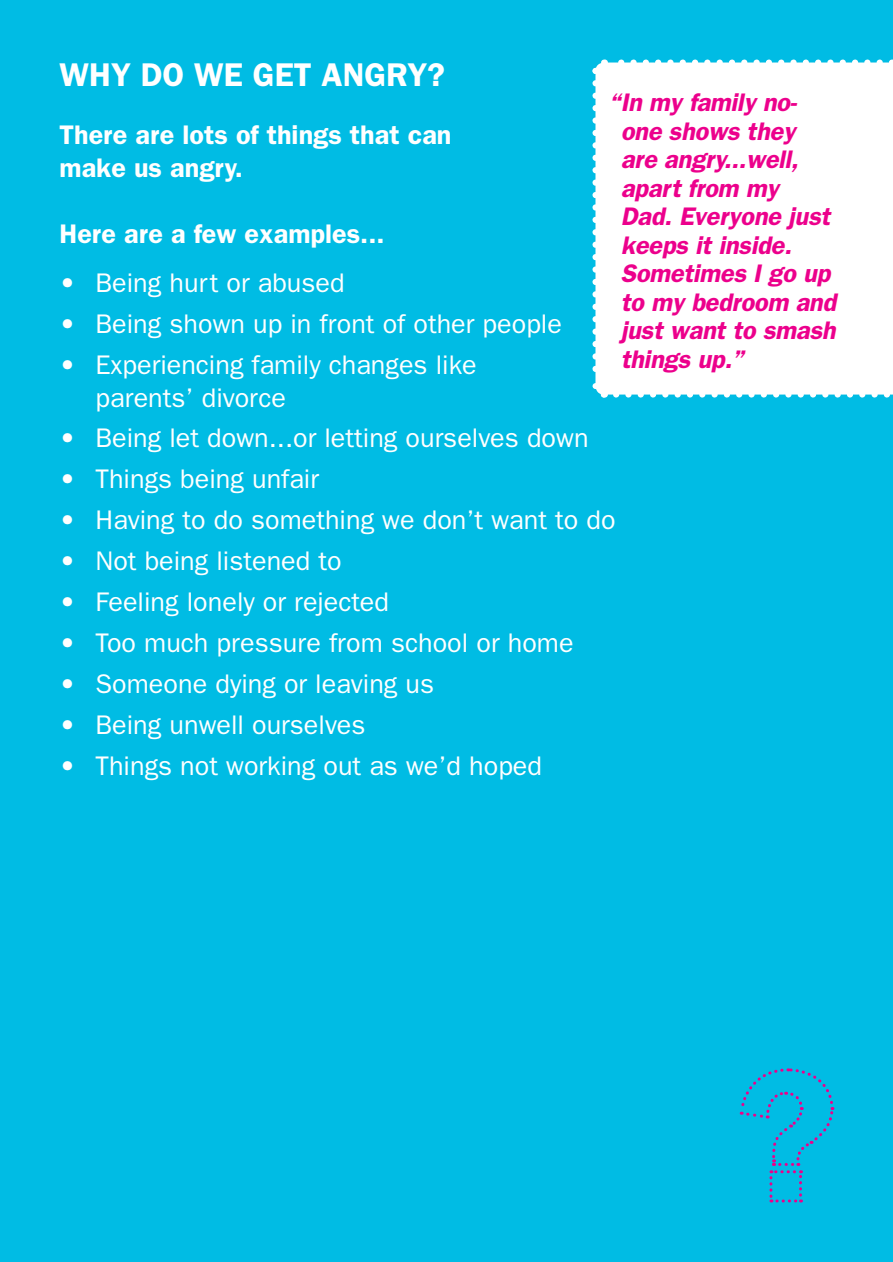
<style>
.page{position:relative;width:893px;height:1262px;background:#00bce4}
.page>*{position:absolute;margin:0;border:0;box-sizing:border-box;transform-origin:0 0}
.t1{font:600 33px "Franklin Gothic";color:#fff}
.t2{font:27px/32.4px "Franklin Gothic";color:#fff}
.t3{font:600 27px/32.4px "Franklin Gothic";color:#fff}
.t4{font:italic 600 25.5px/28.5px "Franklin Gothic";letter-spacing:-.01em;color:#ec008c}
</style>
<div class="page">
<div style="left:595px;top:77px;width:298px;height:318px;background:#fff"></div>
<svg style="left:592px;top:83px;width:18px;height:315px;background:#dbf5fb"></svg>
<svg style="left:616px;top:383px;width:277px;height:15px;background:#d8f4fa"></svg>
<svg style="left:592px;top:59px;width:301px;height:18px;background:#daf5fb"></svg>
<svg style="left:739px;top:1068px;width:96px;height:134px"></svg>
<p class="t1" style="left:60px;top:55px;width:387px">Why do we get angry?</p>
<p class="t3" style="left:60px;top:118px;width:393px">There are lots of things that can make us angry.</p>
<p class="t4" style="left:621px;top:88px;width:217px;text-indent:-12px">“In my family no&shy;one shows they are angry...well, apart from my<br>Dad. Everyone just keeps it inside.<br>Sometimes I go up to my bedroom and just want to smash things up.”</p>
<p class="t3" style="left:60px;top:217px;width:326px">Here are a few examples...</p>
<p class="t2" style="left:60px;top:266px;width:287px">• Being hurt or abused</p>
<p class="t2" style="left:60px;top:307px;width:504px">• Being shown up in front of other people</p>
<p class="t2" style="left:96px;top:348px;width:383px;text-indent:-36px">• Experiencing family changes like parents’ divorce</p>
<p class="t2" style="left:60px;top:421px;width:531px">• Being let down...or letting ourselves down</p>
<p class="t2" style="left:60px;top:462px;width:261px">• Things being unfair</p>
<p class="t2" style="left:60px;top:503px;width:558px">• Having to do something we don’t want to do</p>
<p class="t2" style="left:60px;top:544px;width:284px">• Not being listened to</p>
<p class="t2" style="left:60px;top:585px;width:331px">• Feeling lonely or rejected</p>
<p class="t2" style="left:60px;top:626px;width:516px">• Too much pressure from school or home</p>
<p class="t2" style="left:60px;top:667px;width:376px">• Someone dying or leaving us</p>
<p class="t2" style="left:60px;top:708px;width:307px">• Being unwell ourselves</p>
<p class="t2" style="left:60px;top:749px;width:484px">• Things not working out as we’d hoped</p>
</div>
